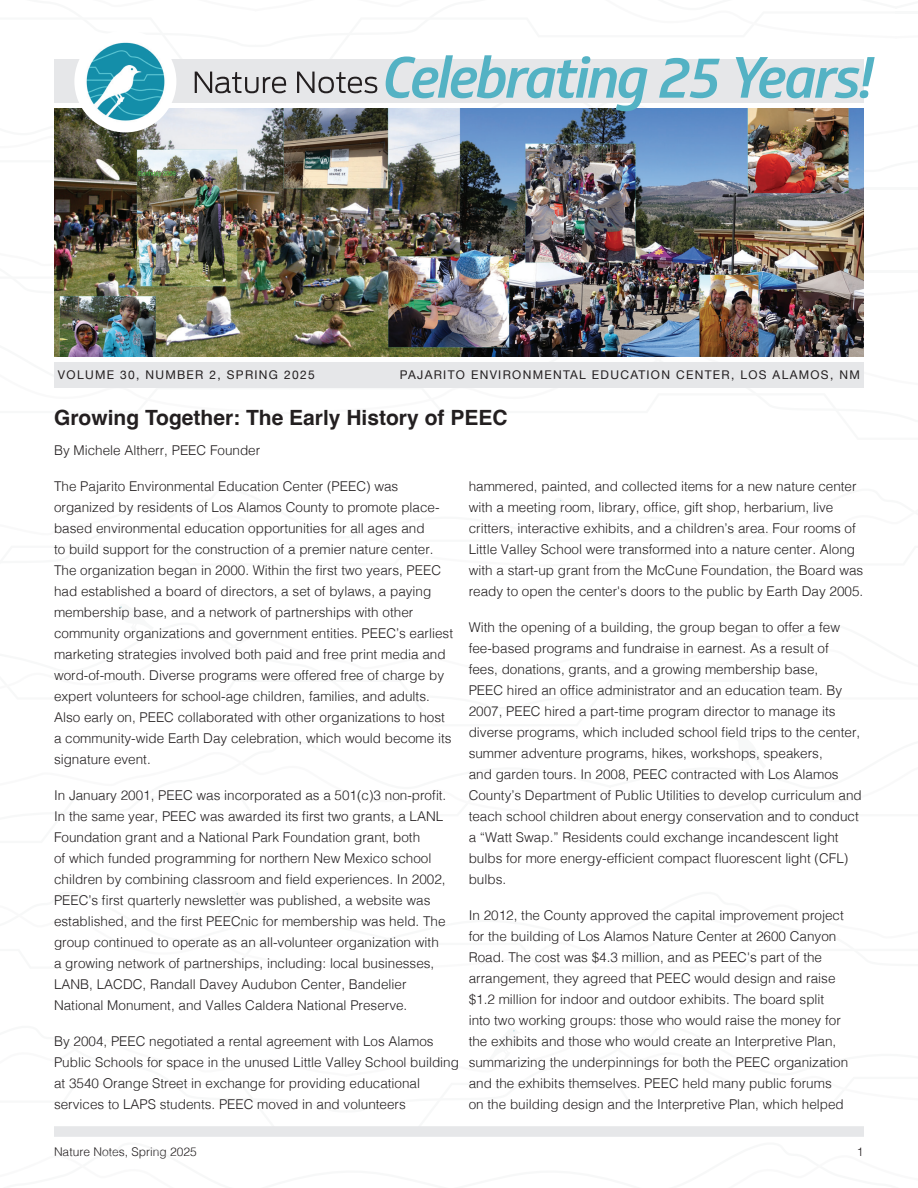
<style>
.page{position:relative;width:918px;height:1188px;background:#fff}
.page>*{position:absolute;margin:0;border:0;box-sizing:border-box;transform-origin:0 0}
.t1{font:italic 500 57px "Soleto";letter-spacing:-.05em;color:#54b2c4}
.t2{font:700 21px "Helvetica";color:#231f20}
.t3{font:300 13.5px/21px "Helvetica";color:#231f20}
.t4{font:12px "Helvetica Neue";letter-spacing:.11em;color:#231f20}
.t5{font:300 12px "Helvetica";color:#231f20}
</style>
<div class="page">
<svg style="left:54px;top:356px;width:810px;height:1px"></svg>
<svg style="left:54px;top:59px;width:810px;height:1px"></svg>
<img style="left:54px;top:189px;width:810px;height:167px">
<div style="left:54px;top:362px;width:810px;height:26px;background:#e6e7e9"></div>
<div style="left:54px;top:1126px;width:810px;height:11px;background:#e6e7e9"></div>
<div style="left:54px;top:60px;width:810px;height:43px;background:#e6e7e9"></div>
<img style="left:54px;top:72px;width:810px;height:117px">
<div style="left:74px;top:30px;width:102px;height:102px;background:#fff;border-radius:50%"></div>
<img style="left:85px;top:42px;width:81px;height:80px">
<h1 class="t1" style="left:382px;top:42px;width:494px">Celebrating 25 Years!</h1>
<p class="t4" style="left:58px;top:366px;width:258px">VOLUME 30, NUMBER 2, SPRING 2025</p>
<p class="t4" style="left:400px;top:366px;width:462px">PAJARITO ENVIRONMENTAL EDUCATION CENTER, LOS ALAMOS, NM</p>
<h2 class="t2" style="left:54px;top:405px;width:455px">Growing Together: The Early History of PEEC</h2>
<p class="t3" style="left:54px;top:439px;width:208px">By Michele Altherr, PEEC Founder</p>
<p class="t3" style="left:54px;top:475px;width:401px">The Pajarito Environmental Education Center (PEEC) was organized by residents of Los Alamos County to promote place&shy;based environmental education opportunities for all ages and<br>to build support for the construction of a premier nature center.<br>The organization began in 2000. Within the first two years, PEEC had established a board of directors, a set of bylaws, a paying membership base, and a network of partnerships with other community organizations and government entities. PEEC’s earliest marketing strategies involved both paid and free print media and word-of-mouth. Diverse programs were offered free of charge by expert volunteers for school-age children, families, and adults.<br>Also early on, PEEC collaborated with other organizations to host a community-wide Earth Day celebration, which would become its signature event.</p>
<p class="t3" style="left:54px;top:784px;width:394px">In January 2001, PEEC was incorporated as a 501(c)3 non-profit.<br>In the same year, PEEC was awarded its first two grants, a LANL Foundation grant and a National Park Foundation grant, both<br>of which funded programming for northern New Mexico school children by combining classroom and field experiences. In 2002, PEEC’s first quarterly newsletter was published, a website was established, and the first PEECnic for membership was held. The group continued to operate as an all-volunteer organization with a growing network of partnerships, including: local businesses, LANB, LACDC, Randall Davey Audubon Center, Bandelier National Monument, and Valles Caldera National Preserve.</p>
<p class="t3" style="left:54px;top:1030px;width:407px">By 2004, PEEC negotiated a rental agreement with Los Alamos Public Schools for space in the unused Little Valley School building at 3540 Orange Street in exchange for providing educational services to LAPS students. PEEC moved in and volunteers</p>
<p class="t3" style="left:469px;top:475px;width:396px">hammered, painted, and collected items for a new nature center with a meeting room, library, office, gift shop, herbarium, live critters, interactive exhibits, and a children’s area. Four rooms of Little Valley School were transformed into a nature center. Along with a start-up grant from the McCune Foundation, the Board was ready to open the center's doors to the public by Earth Day 2005.</p>
<p class="t3" style="left:469px;top:616px;width:395px">With the opening of a building, the group began to offer a few fee-based programs and fundraise in earnest. As a result of<br>fees, donations, grants, and a growing membership base,<br>PEEC hired an office administrator and an education team. By 2007, PEEC hired a part-time program director to manage its diverse programs, which included school field trips to the center, summer adventure programs, hikes, workshops, speakers,<br>and garden tours. In 2008, PEEC contracted with Los Alamos County’s Department of Public Utilities to develop curriculum and teach school children about energy conservation and to conduct a “Watt Swap.” Residents could exchange incandescent light bulbs for more energy-efficient compact fluorescent light (CFL) bulbs.</p>
<p class="t3" style="left:469px;top:904px;width:381px">In 2012, the County approved the capital improvement project for the building of Los Alamos Nature Center at 2600 Canyon Road. The cost was $4.3 million, and as PEEC's part of the arrangement, they agreed that PEEC would design and raise $1.2 million for indoor and outdoor exhibits. The board split into two working groups: those who would raise the money for the exhibits and those who would create an Interpretive Plan, summarizing the underpinnings for both the PEEC organization and the exhibits themselves. PEEC held many public forums on the building design and the Interpretive Plan, which helped</p>
<p class="t5" style="left:54px;top:1142px;width:144px">Nature Notes, Spring 2025</p>
<p class="t5" style="left:857px;top:1142px;width:8px">1</p>
</div>
